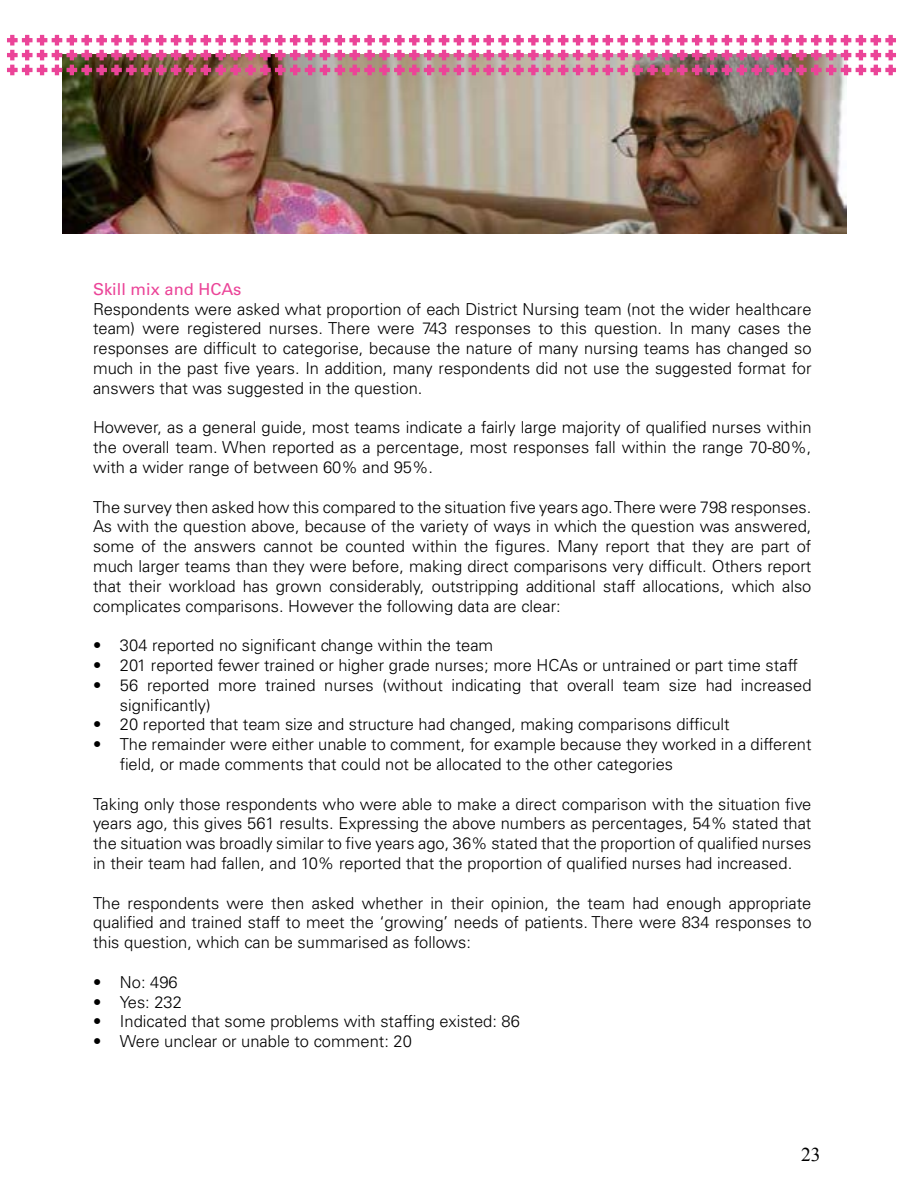
<style>
.page{position:relative;width:900px;height:1200px;background:#fff}
.page>*{position:absolute;margin:0;border:0;box-sizing:border-box;transform-origin:0 0}
.t1{font:19.5px "Times New Roman";color:#000}
.t2{font:300 16.5px/19.8px "Univers LT Std";color:#000;text-align:justify}
.t3{font:16.5px "Univers LT Std";color:#eb4498}
</style>
<div class="page">
<img style="left:62px;top:75px;width:784px;height:159px">
<img style="left:7px;top:35px;width:889px;height:40px">
<p class="t3" style="left:93px;top:279px;width:150px">Skill mix and HCAs</p>
<p class="t2" style="left:93px;top:299px;width:720px">Respondents were asked what proportion of each District Nursing team (not the wider healthcare team) were registered nurses. There were 743 responses to this question. In many cases the responses are difficult to categorise, because the nature of many nursing teams has changed so much in the past five years. In addition, many respondents did not use the suggested format for answers that was suggested in the question.</p>
<p class="t2" style="left:93px;top:418px;width:720px">However, as a general guide, most teams indicate a fairly large majority of qualified nurses within the overall team. When reported as a percentage, most responses fall within the range 70-80%, with a wider range of between 60% and 95%.</p>
<p class="t2" style="left:93px;top:497px;width:720px">The survey then asked how this compared to the situation five years ago. There were 798 responses.<br>As with the question above, because of the variety of ways in which the question was answered, some of the answers cannot be counted within the figures. Many report that they are part of much larger teams than they were before, making direct comparisons very difficult. Others report that their workload has grown considerably, outstripping additional staff allocations, which also complicates comparisons. However the following data are clear:</p>
<p class="t2" style="left:93px;top:635px;width:402px">• 304 reported no significant change within the team</p>
<p class="t2" style="left:93px;top:655px;width:707px">• 201 reported fewer trained or higher grade nurses; more HCAs or untrained or part time staff</p>
<p class="t2" style="left:120px;top:675px;width:693px;text-indent:-27px">• 56 reported more trained nurses (without indicating that overall team size had increased significantly)</p>
<p class="t2" style="left:93px;top:715px;width:638px">• 20 reported that team size and structure had changed, making comparisons difficult</p>
<p class="t2" style="left:120px;top:734px;width:693px;text-indent:-27px">• The remainder were either unable to comment, for example because they worked in a different field, or made comments that could not be allocated to the other categories</p>
<p class="t2" style="left:93px;top:794px;width:720px">Taking only those respondents who were able to make a direct comparison with the situation five years ago, this gives 561 results. Expressing the above numbers as percentages, 54% stated that the situation was broadly similar to five years ago, 36% stated that the proportion of qualified nurses in their team had fallen, and 10% reported that the proportion of qualified nurses had increased.</p>
<p class="t2" style="left:93px;top:893px;width:720px">The respondents were then asked whether in their opinion, the team had enough appropriate qualified and trained staff to meet the ‘growing’ needs of patients. There were 834 responses to this question, which can be summarised as follows:</p>
<p class="t2" style="left:93px;top:972px;width:86px">• No: 496</p>
<p class="t2" style="left:93px;top:992px;width:90px">• Yes: 232</p>
<p class="t2" style="left:93px;top:1012px;width:428px">• Indicated that some problems with staffing existed: 86</p>
<p class="t2" style="left:93px;top:1031px;width:320px">• Were unclear or unable to comment: 20</p>
<p class="t1" style="left:801px;top:1141px;width:21px">23</p>
</div>
